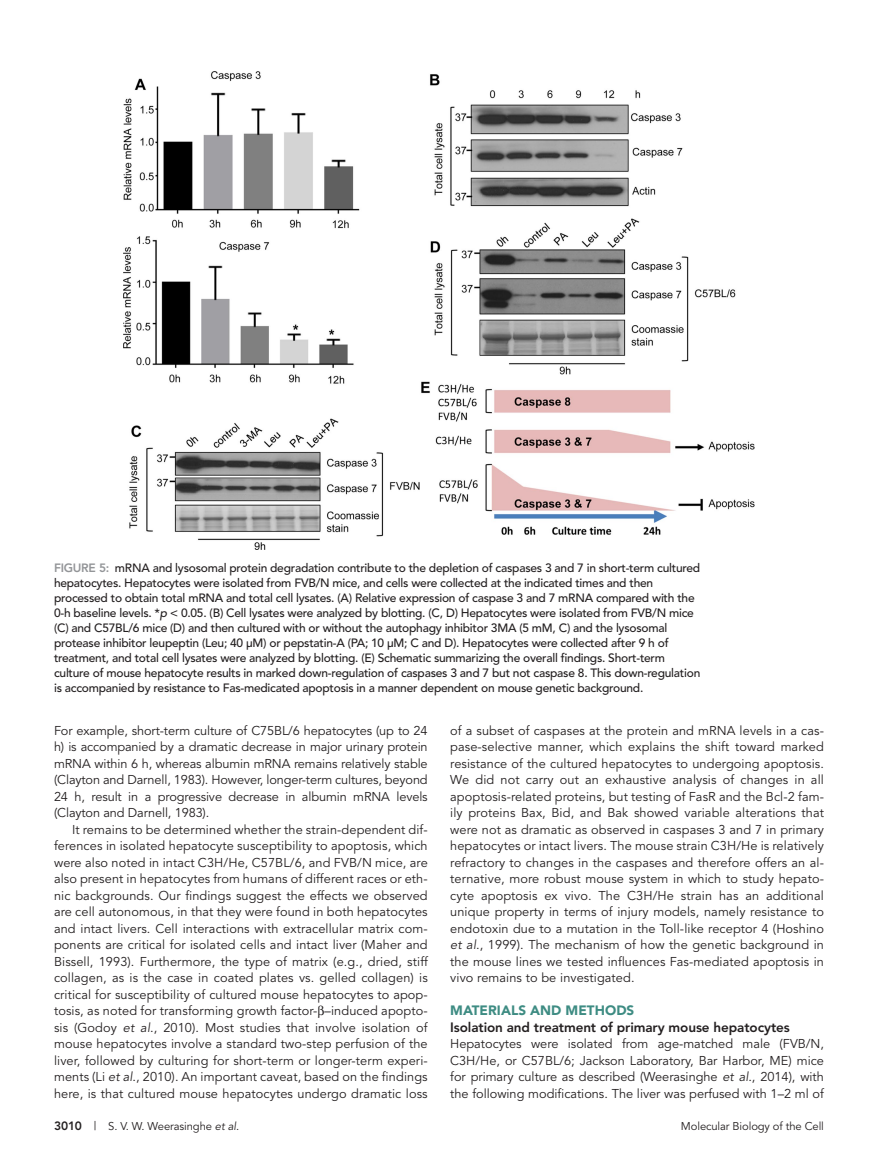
<style>
.page{position:relative;width:878px;height:1175px;background:#fff}
.page>*{position:absolute;margin:0;border:0;box-sizing:border-box;transform-origin:0 0}
.H2afterH1{font:800 13.5px "Avenir";letter-spacing:-.005em;color:#231f20}
.t1{font:900 13.5px "Avenir";letter-spacing:.005em;color:#3e8c83}
.Para{font:12.75px/16.5px "Avenir";letter-spacing:.01em;color:#231f20;text-align:justify}
.ParaFL{font:12.75px/16.5px "Avenir";color:#231f20;text-align:justify}
.FigCaption_35_5p{font:500 12px/15px "Avenir";letter-spacing:-.02em;color:#231f20}
.t2{font:11.25px "Avenir";letter-spacing:-.01em;color:#231f20}
.s1{font-weight:800;color:#939598}
.s2{font-style:italic}
.s3{font-weight:800;font-size:12px}
.s4{font-size:12px}
</style>
<div class="page">
<img style="left:124px;top:72px;width:630px;height:477px">
<p class="FigCaption_35_5p" style="left:54px;top:560px;width:647px"><span class="s1">FIGURE 5:</span> mRNA and lysosomal protein degradation contribute to the depletion of caspases 3 and 7 in short-term cultured hepatocytes. Hepatocytes were isolated from FVB/N mice, and cells were collected at the indicated times and then processed to obtain total mRNA and total cell lysates. (A) Relative expression of caspase 3 and 7 mRNA compared with the 0-h baseline levels. *<span class="s2">p</span> &lt; 0.05. (B) Cell lysates were analyzed by blotting. (C, D) Hepatocytes were isolated from FVB/N mice (C) and C57BL/6 mice (D) and then cultured with or without the autophagy inhibitor 3MA (5 mM, C) and the lysosomal protease inhibitor leupeptin (Leu; 40 μM) or pepstatin-A (PA; 10 μM; C and D). Hepatocytes were collected after 9 h of treatment, and total cell lysates were analyzed by blotting. (E) Schematic summarizing the overall findings. Short-term culture of mouse hepatocyte results in marked down-regulation of caspases 3 and 7 but not caspase 8. This down-regulation is accompanied by resistance to Fas-medicated apoptosis in a manner dependent on mouse genetic background.</p>
<p class="Para" style="left:54px;top:722px;width:375px">For example, short-term culture of C75BL/6 hepatocytes (up to 24 h) is accompanied by a dramatic decrease in major urinary protein mRNA within 6 h, whereas albumin mRNA remains relatively stable (Clayton and Darnell, 1983). However, longer-term cultures, beyond 24 h, result in a progressive decrease in albumin mRNA levels (Clayton and Darnell, 1983).</p>
<p class="Para" style="left:54px;top:821px;width:375px;text-indent:18px">It remains to be determined whether the strain-dependent dif&shy;ferences in isolated hepatocyte susceptibility to apoptosis, which were also noted in intact C3H/He, C57BL/6, and FVB/N mice, are also present in hepatocytes from humans of different races or eth&shy;nic backgrounds. Our findings suggest the effects we observed are cell autonomous, in that they were found in both hepatocytes and intact livers. Cell interactions with extracellular matrix com&shy;ponents are critical for isolated cells and intact liver (Maher and Bissell, 1993). Furthermore, the type of matrix (e.g., dried, stiff collagen, as is the case in coated plates vs. gelled collagen) is critical for susceptibility of cultured mouse hepatocytes to apop&shy;tosis, as noted for transforming growth factor- –induced apopto&shy;sis (Godoy <span class="s2">et al</span>., 2010). Most studies that involve isolation of mouse hepatocytes involve a standard two-step perfusion of the liver, followed by culturing for short-term or longer-term experi&shy;ments (Li <span class="s2">et al</span>., 2010). An important caveat, based on the findings here, is that cultured mouse hepatocytes undergo dramatic loss</p>
<p class="Para" style="left:450px;top:722px;width:375px">of a subset of caspases at the protein and mRNA levels in a cas&shy;pase-selective manner, which explains the shift toward marked resistance of the cultured hepatocytes to undergoing apoptosis.<br>We did not carry out an exhaustive analysis of changes in all apoptosis-related proteins, but testing of FasR and the Bcl-2 fam&shy;ily proteins Bax, Bid, and Bak showed variable alterations that were not as dramatic as observed in caspases 3 and 7 in primary hepatocytes or intact livers. The mouse strain C3H/He is relatively refractory to changes in the caspases and therefore offers an al&shy;ternative, more robust mouse system in which to study hepato&shy;cyte apoptosis ex vivo. The C3H/He strain has an additional unique property in terms of injury models, namely resistance to endotoxin due to a mutation in the Toll-like receptor 4 (Hoshino <span class="s2">et al</span>., 1999). The mechanism of how the genetic background in the mouse lines we tested influences Fas-mediated apoptosis in vivo remains to be investigated.</p>
<h1 class="t1" style="left:450px;top:1002px;width:186px">MATERIALS AND METHODS</h1>
<p class="H2afterH1" style="left:450px;top:1019px;width:341px">Isolation and treatment of primary mouse hepatocytes</p>
<p class="ParaFL" style="left:450px;top:1035px;width:375px">Hepatocytes were isolated from age-matched male (FVB/N, C3H/He, or C57BL/6; Jackson Laboratory, Bar Harbor, ME) mice for primary culture as described (Weerasinghe <span class="s2">et al</span>., 2014), with the following modifications. The liver was perfused with 1–2 ml of</p>
<p class="t2" style="left:54px;top:1119px;width:187px"><span class="s3">3010</span> <span class="s4">|</span> S. V. W. Weerasinghe <span class="s2">et al</span>.</p>
<p class="t2" style="left:681px;top:1119px;width:144px">Molecular Biology of the Cell</p>
</div>
